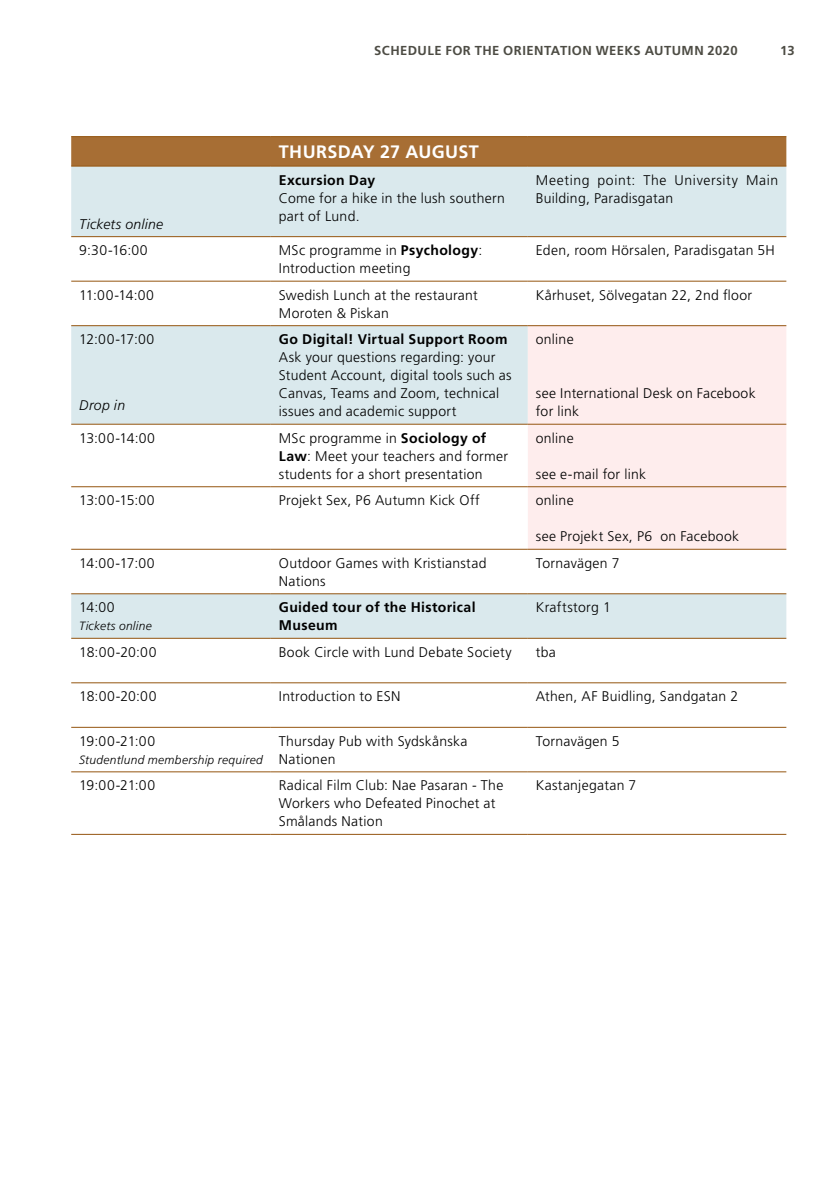
<style>
.page{position:relative;width:840px;height:1191px;background:#fff}
.page>*{position:absolute;margin:0;border:0;box-sizing:border-box;transform-origin:0 0}
.t1{font:700 18px "Frutiger LT Std";letter-spacing:.02em;color:#fff}
.t2{font:300 14px/18px "Frutiger LT Std";letter-spacing:.02em;color:#000}
.t3{font:700 14px/18px "Frutiger LT Std";letter-spacing:.025em;color:#000}
.t4{font:300 14px/18px "Frutiger LT Std";letter-spacing:.04em;color:#000}
.t5{font:italic 300 14px "Frutiger LT Std";letter-spacing:.02em;color:#000}
.t6{font:700 13px "Frutiger LT Std";letter-spacing:.035em;color:#4d4c44}
.t7{font:italic 300 12px "Frutiger LT Std";letter-spacing:.025em;color:#000}
.s1{font-weight:700}
</style>
<div class="page">
<div style="left:71px;top:137px;width:714px;height:29px;background:#a76e34"></div>
<div style="left:71px;top:167px;width:714px;height:69px;background:#dae9ed"></div>
<svg style="left:71px;top:237px;width:714px;height:490px"></svg>
<div style="left:527px;top:326px;width:258px;height:223px;background:#feeded"></div>
<hr style="left:271px;top:236px;width:256px;height:1px;background:#945510">
<hr style="left:527px;top:236px;width:258px;height:1px;background:#945510">
<hr style="left:271px;top:281px;width:256px;height:1px;background:#945510">
<hr style="left:527px;top:281px;width:258px;height:1px;background:#945510">
<hr style="left:527px;top:325px;width:258px;height:1px;background:#945510">
<hr style="left:271px;top:424px;width:256px;height:1px;background:#945510">
<hr style="left:71px;top:486px;width:200px;height:1px;background:#945510">
<hr style="left:271px;top:549px;width:256px;height:1px;background:#945510">
<hr style="left:527px;top:549px;width:258px;height:1px;background:#945510">
<hr style="left:271px;top:638px;width:256px;height:1px;background:#945510">
<hr style="left:527px;top:638px;width:258px;height:1px;background:#945510">
<hr style="left:271px;top:682px;width:256px;height:1px;background:#945510">
<hr style="left:527px;top:682px;width:258px;height:1px;background:#945510">
<hr style="left:71px;top:236px;width:200px;height:1px;background:#945510">
<hr style="left:71px;top:281px;width:200px;height:1px;background:#945510">
<hr style="left:71px;top:424px;width:200px;height:1px;background:#945510">
<hr style="left:71px;top:638px;width:200px;height:1px;background:#945510">
<hr style="left:71px;top:682px;width:200px;height:1px;background:#945510">
<hr style="left:527px;top:424px;width:258px;height:1px;background:#945510">
<hr style="left:271px;top:486px;width:256px;height:1px;background:#945510">
<hr style="left:527px;top:486px;width:258px;height:1px;background:#945510">
<hr style="left:71px;top:136px;width:200px;height:1px;background:#945510">
<hr style="left:71px;top:593px;width:200px;height:1px;background:#945510">
<hr style="left:71px;top:727px;width:200px;height:1px;background:#945510">
<hr style="left:71px;top:771px;width:200px;height:1px;background:#945510">
<hr style="left:71px;top:834px;width:200px;height:1px;background:#945510">
<hr style="left:71px;top:549px;width:200px;height:1px;background:#945510">
<hr style="left:271px;top:593px;width:256px;height:1px;background:#945510">
<hr style="left:527px;top:593px;width:258px;height:1px;background:#945510">
<hr style="left:271px;top:136px;width:256px;height:1px;background:#945510">
<hr style="left:527px;top:136px;width:258px;height:1px;background:#945510">
<hr style="left:271px;top:727px;width:256px;height:1px;background:#945510">
<hr style="left:527px;top:727px;width:258px;height:1px;background:#945510">
<hr style="left:271px;top:771px;width:256px;height:1px;background:#945510">
<hr style="left:527px;top:771px;width:258px;height:1px;background:#945510">
<hr style="left:271px;top:834px;width:256px;height:1px;background:#945510">
<hr style="left:527px;top:834px;width:258px;height:1px;background:#945510">
<hr style="left:71px;top:166px;width:200px;height:1px;background:#945510">
<hr style="left:271px;top:166px;width:256px;height:1px;background:#945510">
<hr style="left:527px;top:166px;width:258px;height:1px;background:#945510">
<hr style="left:71px;top:325px;width:200px;height:1px;background:#945510">
<hr style="left:271px;top:325px;width:256px;height:1px;background:#945510">
<p class="t6" style="left:374px;top:43px;width:365px">SCHEDULE FOR THE ORIENTATION WEEKS AUTUMN 2020</p>
<p class="t6" style="left:779px;top:43px;width:16px">13</p>
<p class="t5" style="left:79px;top:216px;width:85px">Tickets online</p>
<p class="t1" style="left:279px;top:141px;width:201px">THURSDAY 27 AUGUST</p>
<p class="t3" style="left:279px;top:171px;width:98px">Excursion Day</p>
<p class="t2" style="left:279px;top:189px;width:227px">Come for a hike in the lush southern part of Lund.</p>
<p class="t4" style="left:535px;top:171px;width:244px">Meeting point: The University Main<br>Building, Paradisgatan</p>
<p class="t2" style="left:79px;top:241px;width:70px">9:30-16:00</p>
<p class="t2" style="left:279px;top:241px;width:205px">MSc programme in <span class="s1">Psychology</span>:<br>Introduction meeting</p>
<p class="t2" style="left:535px;top:241px;width:240px">Eden, room Hörsalen, Paradisgatan 5H</p>
<p class="t2" style="left:79px;top:286px;width:76px">11:00-14:00</p>
<p class="t2" style="left:279px;top:286px;width:200px">Swedish Lunch at the restaurant<br>Moroten &amp; Piskan</p>
<p class="t2" style="left:535px;top:286px;width:218px">Kårhuset, Sölvegatan 22, 2nd floor</p>
<p class="t2" style="left:79px;top:330px;width:77px">12:00-17:00</p>
<p class="t3" style="left:279px;top:330px;width:230px">Go Digital! Virtual Support Room</p>
<p class="t2" style="left:279px;top:348px;width:234px">Ask your questions regarding: your Student Account, digital tools such as Canvas, Teams and Zoom, technical issues and academic support</p>
<p class="t2" style="left:535px;top:330px;width:39px">online</p>
<p class="t2" style="left:535px;top:384px;width:221px">see International Desk on Facebook for link</p>
<p class="t5" style="left:79px;top:397px;width:47px">Drop in</p>
<p class="t2" style="left:79px;top:429px;width:77px">13:00-14:00</p>
<p class="t2" style="left:279px;top:429px;width:231px">MSc programme in <span class="s1">Sociology of<br>Law</span>: Meet your teachers and former students for a short presentation</p>
<p class="t2" style="left:535px;top:429px;width:39px">online</p>
<p class="t2" style="left:535px;top:465px;width:112px">see e-mail for link</p>
<p class="t2" style="left:79px;top:491px;width:77px">13:00-15:00</p>
<p class="t2" style="left:279px;top:491px;width:202px">Projekt Sex, P6 Autumn Kick Off</p>
<p class="t2" style="left:535px;top:491px;width:39px">online</p>
<p class="t2" style="left:535px;top:527px;width:205px">see Projekt Sex, P6 on Facebook</p>
<p class="t2" style="left:79px;top:554px;width:77px">14:00-17:00</p>
<p class="t2" style="left:279px;top:554px;width:209px">Outdoor Games with Kristianstad<br>Nations</p>
<p class="t2" style="left:535px;top:554px;width:85px">Tornavägen 7</p>
<p class="t2" style="left:79px;top:598px;width:37px">14:00</p>
<p class="t7" style="left:79px;top:619px;width:74px">Tickets online</p>
<p class="t3" style="left:279px;top:598px;width:198px">Guided tour of the Historical<br>Museum</p>
<p class="t2" style="left:535px;top:598px;width:76px">Kraftstorg 1</p>
<p class="t2" style="left:79px;top:643px;width:79px">18:00-20:00</p>
<p class="t2" style="left:279px;top:643px;width:234px">Book Circle with Lund Debate Society</p>
<p class="t2" style="left:535px;top:643px;width:22px">tba</p>
<p class="t2" style="left:79px;top:687px;width:79px">18:00-20:00</p>
<p class="t2" style="left:279px;top:687px;width:123px">Introduction to ESN</p>
<p class="t2" style="left:535px;top:687px;width:204px">Athen, AF Buidling, Sandgatan 2</p>
<p class="t2" style="left:79px;top:732px;width:77px">19:00-21:00</p>
<p class="t7" style="left:79px;top:753px;width:185px">Studentlund membership required</p>
<p class="t2" style="left:279px;top:732px;width:190px">Thursday Pub with Sydskånska<br>Nationen</p>
<p class="t2" style="left:535px;top:732px;width:85px">Tornavägen 5</p>
<p class="t2" style="left:79px;top:776px;width:77px">19:00-21:00</p>
<p class="t2" style="left:279px;top:776px;width:226px">Radical Film Club: Nae Pasaran - The<br>Workers who Defeated Pinochet at<br>Smålands Nation</p>
<p class="t2" style="left:535px;top:776px;width:102px">Kastanjegatan 7</p>
</div>
